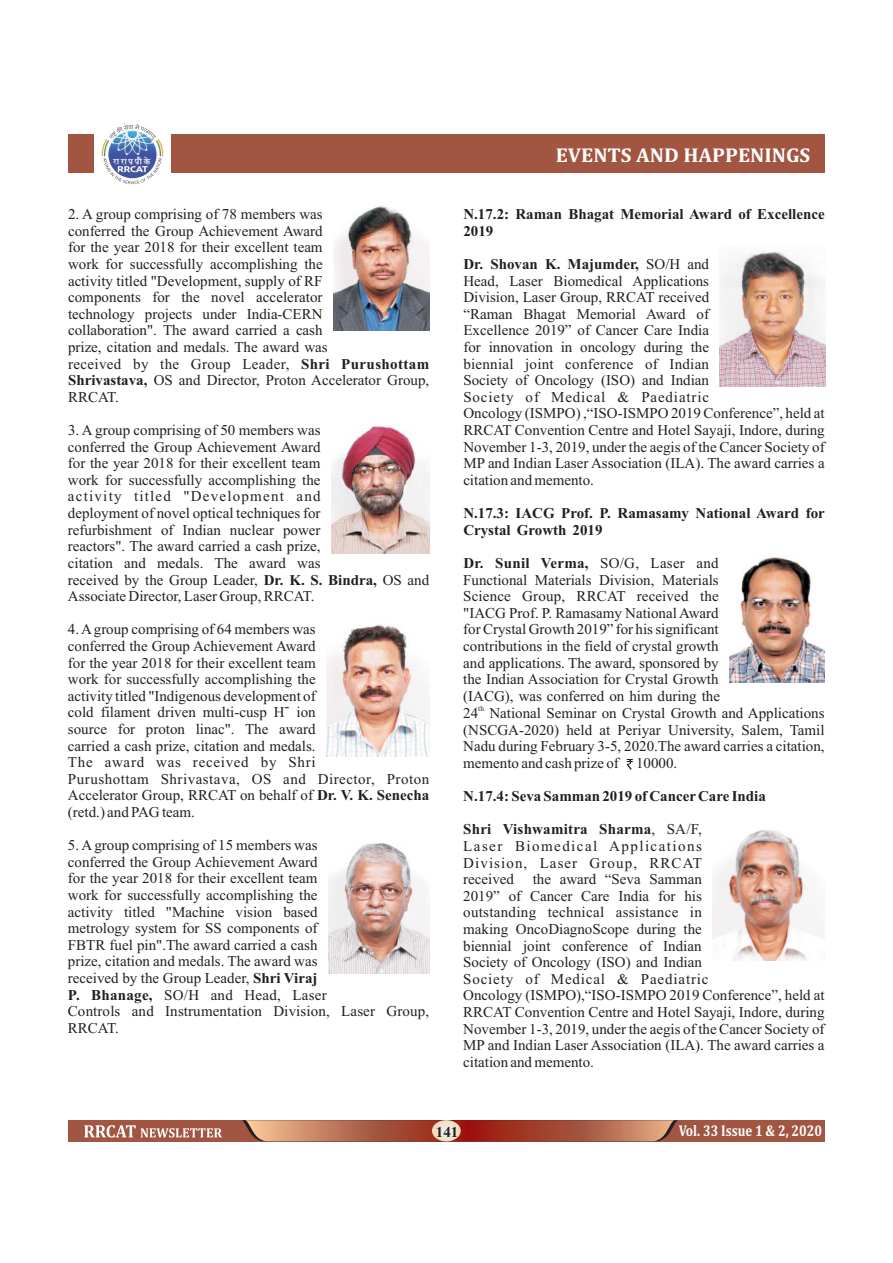
<style>
.page{position:relative;width:893px;height:1263px;background:#fff}
.page>*{position:absolute;margin:0;border:0;box-sizing:border-box;transform-origin:0 0}
.t1{font:700 20.25px "Cambria";color:#fff;scale:1.04 1}
.t2{font:700 15.75px "Cambria";color:#fff;scale:.82 1}
.t3{font:15px/16.6px "Times New Roman";color:#231f20}
.t4{font:700 15px/16.6px "Times New Roman";color:#231f20}
.t5{font:7.5px "Times New Roman";color:#231f20}
.s1{font-weight:700}
</style>
<div class="page">
<div style="left:68px;top:134px;width:757px;height:38px;background:#a25641"></div>
<div style="left:68px;top:1120px;width:757px;height:21px;background:#a25641"></div>
<svg style="left:242px;top:1120px;width:436px;height:21px"></svg>
<svg style="left:432px;top:1120px;width:29px;height:21px"></svg>
<svg style="left:84px;top:1125px;width:138px;height:13px"></svg>
<div style="left:94px;top:122px;width:77px;height:62px;background:#fff"></div>
<img style="left:100px;top:122px;width:65px;height:64px;border-radius:50%">
<svg style="left:104px;top:122px;width:57px;height:19px"></svg>
<svg style="left:100px;top:157px;width:65px;height:29px"></svg>
<img style="left:333px;top:206px;width:96px;height:124px">
<img style="left:331px;top:423px;width:98px;height:131px">
<img style="left:326px;top:624px;width:103px;height:133px">
<img style="left:328px;top:843px;width:101px;height:131px">
<img style="left:729px;top:557px;width:96px;height:126px">
<img style="left:713px;top:830px;width:112px;height:131px">
<svg style="left:626px;top:759px;width:7px;height:10px"></svg>
<img style="left:720px;top:251px;width:106px;height:135px">
<p class="t3" style="left:68px;top:207px;width:363px">2. A group comprising of 78 members was<br>conferred the Group Achievement Award<br>for the year 2018 for their excellent team<br>work for successfully accomplishing the<br>activity titled "Development, supply of RF<br>components for the novel accelerator<br>technology projects under India-CERN<br>collaboration". The award carried a cash<br>prize, citation and medals. The award was<br>received by the Group Leader, <span class="s1">Shri Purushottam Shrivastava,</span> OS and Director, Proton Accelerator Group, RRCAT.</p>
<p class="t3" style="left:68px;top:423px;width:363px">3. A group comprising of 50 members was<br>conferred the Group Achievement Award<br>for the year 2018 for their excellent team<br>work for successfully accomplishing the<br>activity titled "Development and<br>deployment of novel optical techniques for<br>refurbishment of Indian nuclear power<br>reactors". The award carried a cash prize,<br>citation and medals. The award was<br>received by the Group Leader, <span class="s1">Dr. K. S. Bindra,</span> OS and Associate Director, Laser Group, RRCAT.</p>
<p class="t3" style="left:68px;top:622px;width:249px;text-align:justify">4. A group comprising of 64 members was conferred the Group Achievement Award for the year 2018 for their excellent team work for successfully accomplishing the activity titled "Indigenous development of</p>
<p class="t3" style="left:285px;top:699px;width:6px">-</p>
<p class="t3" style="left:68px;top:705px;width:363px">cold filament driven multi-cusp H ion<br>source for proton linac". The award<br>carried a cash prize, citation and medals.<br>The award was received by Shri<br>Purushottam Shrivastava, OS and Director, Proton Accelerator Group, RRCAT on behalf of <span class="s1">Dr. V. K. Senecha </span>(retd.) and PAG team.</p>
<p class="t3" style="left:68px;top:838px;width:363px">5. A group comprising of 15 members was<br>conferred the Group Achievement Award<br>for the year 2018 for their excellent team<br>work for successfully accomplishing the<br>activity titled "Machine vision based<br>metrology system for SS components of<br>FBTR fuel pin".The award carried a cash<br>prize, citation and medals. The award was<br>received by the Group Leader, <span class="s1">Shri Viraj<br>P. Bhanage,</span> SO/H and Head, Laser<br>Controls and Instrumentation Division, Laser Group, RRCAT.</p>
<h1 class="t1" style="left:556px;top:148px;width:246px">EVENTS AND HAPPENINGS</h1>
<p class="t4" style="left:463px;top:208px;width:363px">N.17.2: Raman Bhagat Memorial Award of Excellence<br>2019</p>
<p class="t3" style="left:463px;top:257px;width:363px"><span class="s1">Dr. Shovan K. Majumder,</span> SO/H and<br>Head, Laser Biomedical Applications<br>Division, Laser Group, RRCAT received<br>“Raman Bhagat Memorial Award of<br>Excellence 2019” of Cancer Care India<br>for innovation in oncology during the<br>biennial joint conference of Indian<br>Society of Oncology (ISO) and Indian<br>Society of Medical &amp; Paediatric<br>Oncology (ISMPO) ,“ISO-ISMPO 2019 Conference”, held at RRCAT Convention Centre and Hotel Sayaji, Indore, during November 1-3, 2019, under the aegis of the Cancer Society of MP and Indian Laser Association (ILA). The award carries a citation and memento.</p>
<p class="t4" style="left:463px;top:506px;width:363px">N.17.3: IACG Prof. P. Ramasamy National Award for<br>Crystal Growth 2019</p>
<p class="t3" style="left:463px;top:556px;width:258px;text-align:justify"><span class="s1">Dr. Sunil Verma,</span> SO/G, Laser and Functional Materials Division, Materials Science Group, RRCAT received the "IACG Prof. P. Ramasamy National Award for Crystal Growth 2019” for his significant contributions in the field of crystal growth and applications. The award, sponsored by the Indian Association for Crystal Growth (IACG), was conferred on him during the</p>
<p class="t5" style="left:478px;top:705px;width:7px">th</p>
<p class="t3" style="left:463px;top:706px;width:363px;text-align:justify">24 National Seminar on Crystal Growth and Applications (NSCGA-2020) held at Periyar University, Salem, Tamil Nadu during February 3-5, 2020.The award carries a citation, memento and cash prize of 10000.</p>
<p class="t4" style="left:463px;top:790px;width:304px">N.17.4: Seva Samman 2019 of Cancer Care India</p>
<p class="t3" style="left:463px;top:822px;width:363px"><span class="s1">Shri Vishwamitra Sharma</span>, SA/F,<br>Laser Biomedical Applications<br>Division, Laser Group, RRCAT<br>received the award “Seva Samman<br>2019” of Cancer Care India for his<br>outstanding technical assistance in<br>making OncoDiagnoScope during the<br>biennial joint conference of Indian<br>Society of Oncology (ISO) and Indian<br>Society of Medical &amp; Paediatric<br>Oncology (ISMPO),“ISO-ISMPO 2019 Conference”, held at RRCAT Convention Centre and Hotel Sayaji, Indore, during November 1-3, 2019, under the aegis of the Cancer Society of MP and Indian Laser Association (ILA). The award carries a citation and memento.</p>
<p class="t4" style="left:436px;top:1125px;width:24px">141</p>
<p class="t2" style="left:679px;top:1126px;width:176px">Vol. 33 Issue 1 &amp; 2, 2020</p>
</div>
